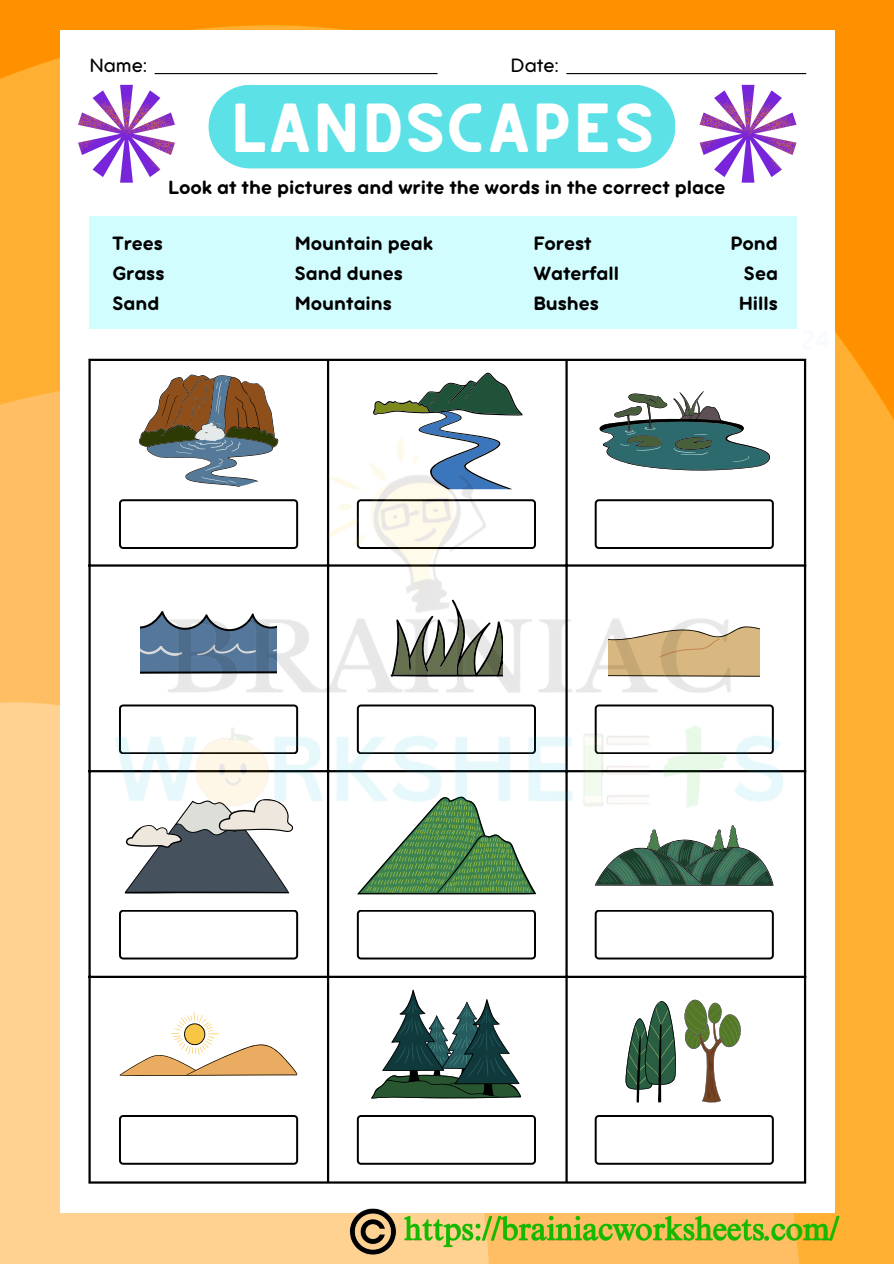
<style>
.page{position:relative;width:894px;height:1264px;background:#fff}
.page>*{position:absolute;margin:0;border:0;box-sizing:border-box;transform-origin:0 0}
.t1{font:48.75px "CS Gordon Rounded";color:#fff}
.t2{font:21px "Aristotelica Pro Tx Bld";color:#000}
.t3{font:21px "Aristotelica Pro Tx";color:#000}
</style>
<div class="page">
<img style="left:0;top:0;width:893px;height:1263px">
<div style="left:61px;top:30px;width:774px;height:1183px;background:#fff"></div>
<hr style="left:154px;top:73px;width:283px;height:1px;background:#000">
<hr style="left:566px;top:73px;width:240px;height:1px;background:#000">
<hr style="left:88px;top:361px;width:3px;height:820px;background:#000">
<hr style="left:327px;top:361px;width:2px;height:820px;background:#000">
<hr style="left:565px;top:361px;width:2px;height:820px;background:#000">
<hr style="left:803px;top:361px;width:3px;height:820px;background:#000">
<hr style="left:88px;top:359px;width:718px;height:2px;background:#000">
<hr style="left:88px;top:975px;width:718px;height:3px;background:#000">
<hr style="left:88px;top:1181px;width:718px;height:2px;background:#000">
<svg style="left:119px;top:910px;width:179px;height:49px"></svg>
<svg style="left:357px;top:910px;width:179px;height:49px"></svg>
<svg style="left:594px;top:910px;width:179px;height:49px"></svg>
<svg style="left:119px;top:1115px;width:179px;height:49px"></svg>
<svg style="left:357px;top:1115px;width:179px;height:49px"></svg>
<svg style="left:594px;top:1115px;width:179px;height:49px"></svg>
<svg style="left:373px;top:372px;width:149px;height:56px"></svg>
<svg style="left:599px;top:391px;width:145px;height:37px"></svg>
<svg style="left:145px;top:374px;width:129px;height:54px"></svg>
<svg style="left:357px;top:835px;width:179px;height:59px"></svg>
<svg style="left:124px;top:835px;width:166px;height:58px"></svg>
<svg style="left:595px;top:835px;width:178px;height:50px"></svg>
<svg style="left:119px;top:1012px;width:178px;height:63px"></svg>
<svg style="left:371px;top:989px;width:150px;height:109px"></svg>
<svg style="left:625px;top:1001px;width:50px;height:101px"></svg>
<svg style="left:684px;top:999px;width:57px;height:103px"></svg>
<div style="left:89px;top:216px;width:707px;height:112px;background:#d1fdff"></div>
<div style="left:208px;top:85px;width:467px;height:83px;background:#5ce1e6"></div>
<svg style="left:78px;top:85px;width:97px;height:98px"></svg>
<svg style="left:699px;top:85px;width:97px;height:98px"></svg>
<img style="left:338px;top:1201px;width:512px;height:62px">
<img style="left:43px;top:428px;width:806px;height:407px">
<h1 class="t3" style="left:89px;top:58px;width:60px">Name:</h1>
<p class="t3" style="left:510px;top:58px;width:50px">Date:</p>
<p class="t1" style="left:230px;top:106px;width:427px">LANDSCAPES</p>
<p class="t2" style="left:168px;top:181px;width:558px">Look at the pictures and write the words in the correct place</p>
<h2 class="t2" style="left:112px;top:237px;width:52px">Trees</h2>
<h2 class="t2" style="left:294px;top:237px;width:140px">Mountain peak</h2>
<h2 class="t2" style="left:533px;top:237px;width:60px">Forest</h2>
<h2 class="t2" style="left:730px;top:237px;width:49px">Pond</h2>
<h2 class="t2" style="left:112px;top:266px;width:53px">Grass</h2>
<h2 class="t2" style="left:294px;top:266px;width:109px">Sand dunes</h2>
<h2 class="t2" style="left:533px;top:266px;width:87px">Waterfall</h2>
<h2 class="t2" style="left:743px;top:266px;width:35px">Sea</h2>
<h2 class="t2" style="left:112px;top:296px;width:48px">Sand</h2>
<h2 class="t2" style="left:294px;top:296px;width:99px">Mountains</h2>
<h2 class="t2" style="left:533px;top:296px;width:67px">Bushes</h2>
<h2 class="t2" style="left:738px;top:296px;width:41px">Hills</h2>
</div>
